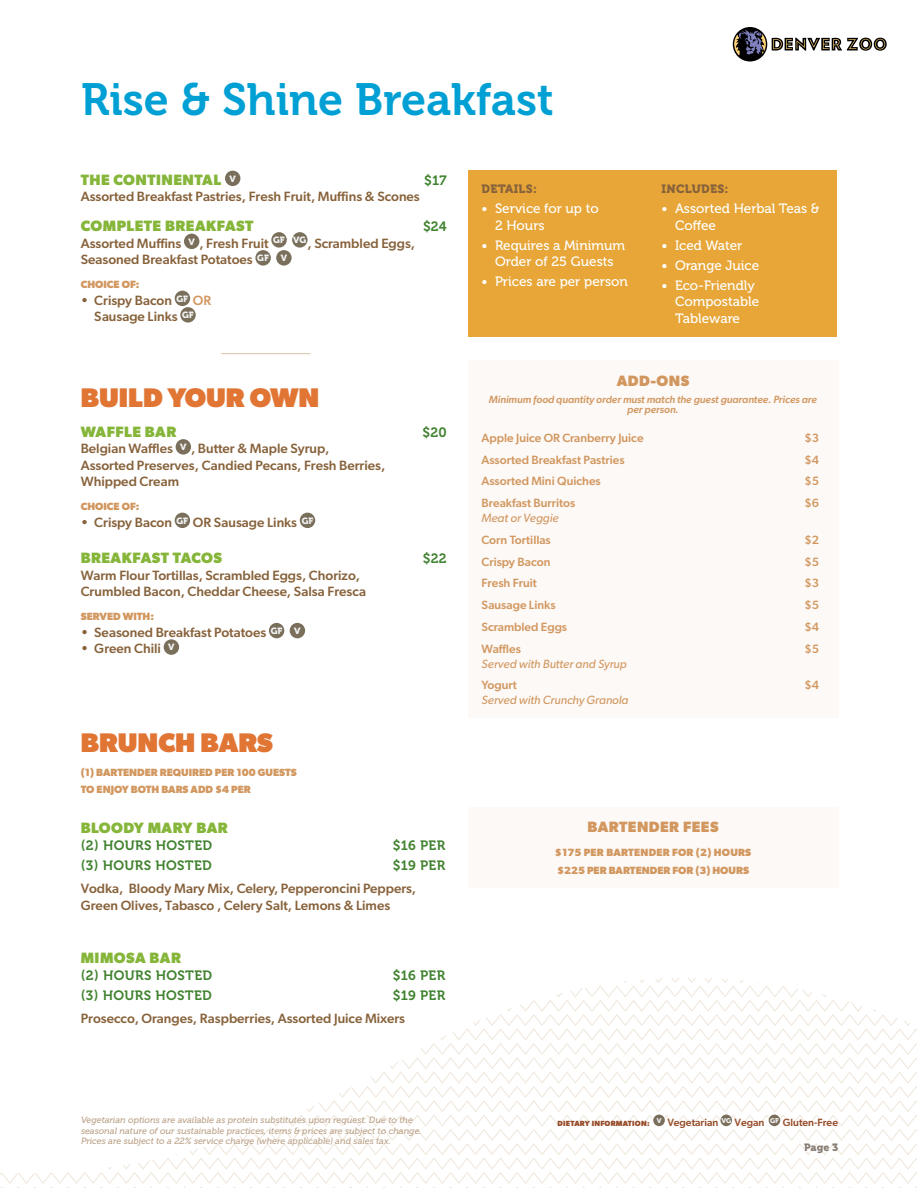
<style>
.page{position:relative;width:918px;height:1188px;background:#fff}
.page>*{position:absolute;margin:0;border:0;box-sizing:border-box;transform-origin:0 0}
.t1{font:45px "Museo 700";color:#00a0d4}
.t2{font:800 27px "Gibson";color:#e17534}
.t3{font:700 15px "Gibson";letter-spacing:.03em;color:#85b539}
.t4{font:700 15px "Gibson";letter-spacing:.03em;color:#d2975f}
.t5{font:500 13.5px/16.5px "Gibson";color:#87623b}
.t6{font:13.5px/16.5px "Museo 500";color:#fff}
.t7{font:13.5px "Museo 700";letter-spacing:.025em;color:#418330}
.t8{font:500 12px "Gibson";color:#d2975f}
.t9{font:italic 12px "Gibson";color:#d2975f}
.t10{font:12px "Museo 900";letter-spacing:.025em;color:#87623b}
.t11{font:700 10.5px/17.2px "Gibson";color:#d2975f}
.t12{font:italic 500 10.5px/10.5px "Gibson";color:#d2975f;text-align:center}
.t13{font:500 10.5px "Gibson";color:#964b29}
.t14{font:10.5px "Museo 900";color:#877d74}
.t15{font:italic 9px/10.5px "Museo 500";color:#bca389}
.t16{font:9px "Museo 900";color:#f3f4f6}
.s1{color:#d2975f}
.s2{font-weight:700;font-size:7.5px}
</style>
<div class="page">
<svg style="left:733px;top:27px;width:34px;height:35px"></svg>
<svg style="left:734px;top:30px;width:32px;height:26px"></svg>
<svg style="left:772px;top:38px;width:115px;height:13px"></svg>
<svg style="left:0;top:978px;width:916px;height:210px"></svg>
<div style="left:653px;top:1115px;width:12px;height:11px;background:#7a6f5b;border-radius:50%"></div>
<div style="left:720px;top:1115px;width:12px;height:11px;background:#7a6f5b;border-radius:50%"></div>
<div style="left:769px;top:1115px;width:11px;height:11px;background:#7a6f5b;border-radius:50%"></div>
<div style="left:468px;top:807px;width:370px;height:80px;background:#fcf9f7"></div>
<div style="left:468px;top:171px;width:369px;height:166px;background:#e7a637"></div>
<div style="left:225px;top:171px;width:15px;height:15px;background:#7a6f5b;border-radius:50%"></div>
<div style="left:184px;top:234px;width:15px;height:15px;background:#7a6f5b;border-radius:50%"></div>
<div style="left:271px;top:232px;width:16px;height:16px;background:#7a6f5b;border-radius:50%"></div>
<div style="left:292px;top:232px;width:16px;height:16px;background:#7a6f5b;border-radius:50%"></div>
<div style="left:255px;top:250px;width:16px;height:16px;background:#7a6f5b;border-radius:50%"></div>
<div style="left:276px;top:250px;width:16px;height:16px;background:#7a6f5b;border-radius:50%"></div>
<div style="left:175px;top:291px;width:15px;height:15px;background:#7a6f5b;border-radius:50%"></div>
<div style="left:180px;top:307px;width:16px;height:16px;background:#7a6f5b;border-radius:50%"></div>
<hr style="left:222px;top:353px;width:88px;height:1px;background:#d8c0a3">
<div style="left:176px;top:439px;width:15px;height:16px;background:#7a6f5b;border-radius:50%"></div>
<div style="left:175px;top:513px;width:15px;height:15px;background:#7a6f5b;border-radius:50%"></div>
<div style="left:300px;top:513px;width:15px;height:15px;background:#7a6f5b;border-radius:50%"></div>
<div style="left:269px;top:623px;width:15px;height:15px;background:#7a6f5b;border-radius:50%"></div>
<div style="left:290px;top:623px;width:15px;height:15px;background:#7a6f5b;border-radius:50%"></div>
<div style="left:164px;top:639px;width:15px;height:16px;background:#7a6f5b;border-radius:50%"></div>
<div style="left:468px;top:360px;width:370px;height:358px;background:#fcf9f7"></div>
<h1 class="t1" style="left:81px;top:74px;width:474px">Rise &amp; Shine Breakfast</h1>
<p class="t3" style="left:81px;top:170px;width:157px">THE CONTINENTAL <sup>V</sup></p>
<p class="t7" style="left:424px;top:172px;width:24px">$17</p>
<p class="t5" style="left:81px;top:188px;width:341px">Assorted Breakfast Pastries, Fresh Fruit, Muffins &amp; Scones</p>
<p class="t3" style="left:81px;top:217px;width:174px">COMPLETE BREAKFAST</p>
<p class="t7" style="left:423px;top:219px;width:25px">$24</p>
<p class="t5" style="left:81px;top:234px;width:336px">Assorted Muffins <sup>V</sup> , Fresh Fruit <sup>GF</sup> <sup>VG</sup> , Scrambled Eggs,<br>Seasoned Breakfast Potatoes <sup>GF</sup></p>
<p class="t16" style="left:281px;top:253px;width:8px">V</p>
<p class="t11" style="left:81px;top:276px;width:60px">CHOICE OF:</p>
<p class="t5" style="left:81px;top:291px;width:132px;text-align:center">• Crispy Bacon <sup>GF</sup> <span class="s1">OR<br></span>Sausage Links <sup>GF</sup></p>
<p class="t10" style="left:482px;top:182px;width:57px">DETAILS:</p>
<p class="t6" style="left:495px;top:200px;width:105px;text-indent:-14px">• Service for up to<br>2 Hours</p>
<p class="t6" style="left:482px;top:237px;width:145px;text-align:center">• Requires a Minimum<br>Order of 25 Guests</p>
<p class="t6" style="left:482px;top:273px;width:148px">• Prices are per person</p>
<p class="t10" style="left:662px;top:182px;width:69px">INCLUDES:</p>
<p class="t6" style="left:675px;top:200px;width:146px;text-indent:-14px">• Assorted Herbal Teas &amp;<br>Coffee</p>
<p class="t6" style="left:662px;top:237px;width:82px">• Iced Water</p>
<p class="t6" style="left:662px;top:257px;width:99px">• Orange Juice</p>
<p class="t6" style="left:675px;top:277px;width:86px;text-indent:-14px">• Eco-Friendly<br>Compostable<br>Tableware</p>
<h2 class="t2" style="left:81px;top:381px;width:240px">BUILD YOUR OWN</h2>
<p class="t3" style="left:81px;top:422px;width:97px">WAFFLE BAR</p>
<p class="t7" style="left:423px;top:424px;width:26px">$20</p>
<p class="t5" style="left:81px;top:440px;width:306px">Belgian Waffles <sup>V</sup> , Butter &amp; Maple Syrup,<br>Assorted Preserves, Candied Pecans, Fresh Berries,<br>Whipped Cream</p>
<p class="t11" style="left:81px;top:498px;width:60px">CHOICE OF:</p>
<p class="t5" style="left:81px;top:513px;width:234px">• Crispy Bacon <sup>GF</sup> OR Sausage Links <sup>GF</sup></p>
<p class="t3" style="left:81px;top:549px;width:143px">BREAKFAST TACOS</p>
<p class="t7" style="left:423px;top:551px;width:25px">$22</p>
<p class="t5" style="left:81px;top:567px;width:287px">Warm Flour Tortillas, Scrambled Eggs, Chorizo,<br>Crumbled Bacon, Cheddar Cheese, Salsa Fresca</p>
<p class="t11" style="left:81px;top:608px;width:75px">SERVED WITH:</p>
<p class="t5" style="left:81px;top:624px;width:203px">• Seasoned Breakfast Potatoes <sup>GF</sup></p>
<p class="t16" style="left:294px;top:626px;width:8px">V</p>
<p class="t5" style="left:81px;top:640px;width:95px">• Green Chili <sup>V</sup></p>
<h2 class="t2" style="left:81px;top:726px;width:193px">BRUNCH BARS</h2>
<p class="t11" style="left:81px;top:763px;width:217px">(1) BARTENDER REQUIRED PER 100 GUESTS<br>TO ENJOY BOTH BARS ADD $4 PER</p>
<p class="t3" style="left:81px;top:819px;width:148px">BLOODY MARY BAR</p>
<p class="t7" style="left:81px;top:838px;width:133px">(2) HOURS HOSTED</p>
<p class="t7" style="left:393px;top:838px;width:54px">$16 PER</p>
<p class="t7" style="left:81px;top:858px;width:133px">(3) HOURS HOSTED</p>
<p class="t7" style="left:393px;top:858px;width:54px">$19 PER</p>
<p class="t5" style="left:81px;top:880px;width:337px">Vodka, Bloody Mary Mix, Celery, Pepperoncini Peppers,<br>Green Olives, Tabasco , Celery Salt, Lemons &amp; Limes</p>
<p class="t3" style="left:81px;top:949px;width:102px">MIMOSA BAR</p>
<p class="t7" style="left:81px;top:967px;width:133px">(2) HOURS HOSTED</p>
<p class="t7" style="left:393px;top:967px;width:54px">$16 PER</p>
<p class="t7" style="left:81px;top:988px;width:133px">(3) HOURS HOSTED</p>
<p class="t7" style="left:393px;top:988px;width:54px">$19 PER</p>
<p class="t5" style="left:81px;top:1010px;width:326px">Prosecco, Oranges, Raspberries, Assorted Juice Mixers</p>
<p class="t4" style="left:617px;top:372px;width:74px">ADD-ONS</p>
<p class="t12" style="left:489px;top:394px;width:330px">Minimum food quantity order must match the guest guarantee. Prices are per person.</p>
<p class="t8" style="left:482px;top:431px;width:164px">Apple Juice OR Cranberry Juice</p>
<p class="t8" style="left:804px;top:431px;width:16px">$3</p>
<p class="t8" style="left:482px;top:452px;width:145px">Assorted Breakfast Pastries</p>
<p class="t8" style="left:804px;top:452px;width:16px">$4</p>
<p class="t8" style="left:482px;top:474px;width:121px">Assorted Mini Quiches</p>
<p class="t8" style="left:804px;top:474px;width:16px">$5</p>
<p class="t8" style="left:482px;top:496px;width:95px">Breakfast Burritos</p>
<p class="t8" style="left:804px;top:496px;width:16px">$6</p>
<p class="t9" style="left:482px;top:511px;width:79px">Meat or Veggie</p>
<p class="t8" style="left:482px;top:533px;width:71px">Corn Tortillas</p>
<p class="t8" style="left:804px;top:533px;width:16px">$2</p>
<p class="t8" style="left:482px;top:554px;width:71px">Crispy Bacon</p>
<p class="t8" style="left:804px;top:554px;width:16px">$5</p>
<p class="t8" style="left:482px;top:576px;width:57px">Fresh Fruit</p>
<p class="t8" style="left:804px;top:576px;width:16px">$3</p>
<p class="t8" style="left:482px;top:598px;width:76px">Sausage Links</p>
<p class="t8" style="left:804px;top:598px;width:16px">$5</p>
<p class="t8" style="left:482px;top:619px;width:87px">Scrambled Eggs</p>
<p class="t8" style="left:804px;top:619px;width:16px">$4</p>
<p class="t8" style="left:482px;top:641px;width:41px">Waffles</p>
<p class="t8" style="left:804px;top:641px;width:16px">$5</p>
<p class="t9" style="left:482px;top:656px;width:147px">Served with Butter and Syrup</p>
<p class="t8" style="left:482px;top:678px;width:37px">Yogurt</p>
<p class="t8" style="left:804px;top:678px;width:16px">$4</p>
<p class="t9" style="left:482px;top:693px;width:149px">Served with Crunchy Granola</p>
<p class="t4" style="left:587px;top:818px;width:133px">BARTENDER FEES</p>
<p class="t11" style="left:555px;top:844px;width:198px">$175 PER BARTENDER FOR (2) HOURS $225 PER BARTENDER FOR (3) HOURS</p>
<p class="t15" style="left:81px;top:1115px;width:342px">Vegetarian options are available as protein substitutes upon request. Due to the seasonal nature of our sustainable practices, items &amp; prices are subject to change.<br>Prices are subject to a 22% service charge (where applicable) and sales tax.</p>
<p class="t13" style="left:558px;top:1116px;width:282px"><span class="s2">DIETARY INFORMATION:</span> <sup>V</sup> Vegetarian <sup>VG</sup> Vegan <sup>GF</sup> Gluten-Free</p>
<p class="t14" style="left:804px;top:1142px;width:35px">Page 3</p>
</div>
